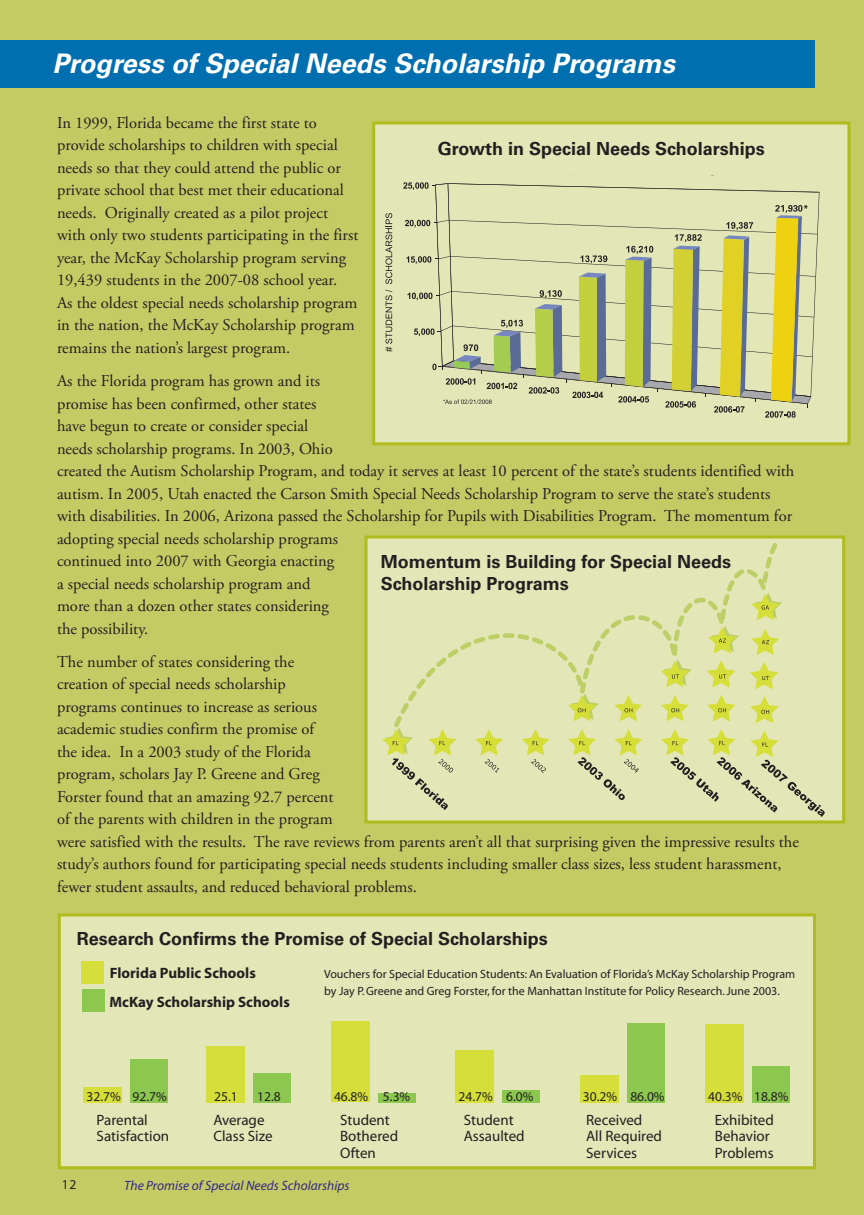
<style>
.page{position:relative;width:864px;height:1215px;background:#c5cb64}
.page>*{position:absolute;margin:0;border:0;box-sizing:border-box;transform-origin:0 0}
.t1{font:italic 700 27px "Univers";color:#fff}
.t2{font:700 21px "Univers";color:#231f20}
.t3{font:700 18px/22.5px "Univers";color:#231f20}
.t4{font:16.5px/22.5px "Adobe Garamond Pro";color:#231f20}
.t5{font:15px/16.5px "Myriad";color:#231f20}
.t6{font:700 15px/28.3px "Myriad";color:#231f20}
.t7{font:13.5px "Myriad";color:#231f20}
.t8{font:italic 13.5px "Myriad";color:#332986}
.t9{font:12px/16.5px "Myriad";color:#231f20}
</style>
<div class="page">
<div style="left:0;top:40px;width:814px;height:48px;background:#006faf"></div>
<div style="left:58px;top:914px;width:758px;height:255px;background:#e3e6b7;border:3px solid #b0bb1d"></div>
<div style="left:372px;top:122px;width:478px;height:323px;background:#e3e6b7;border:3px solid #b0bb1d"></div>
<svg style="left:385px;top:290px;width:7px;height:62px"></svg>
<svg style="left:385px;top:213px;width:7px;height:71px"></svg>
<svg style="left:403px;top:182px;width:416px;height:236px"></svg>
<div style="left:83px;top:1087px;width:39px;height:15px;background:#d6df39"></div>
<div style="left:206px;top:1046px;width:39px;height:56px;background:#d6df39"></div>
<div style="left:331px;top:1021px;width:39px;height:81px;background:#d6df39"></div>
<div style="left:455px;top:1050px;width:39px;height:52px;background:#d6df39"></div>
<div style="left:581px;top:1075px;width:38px;height:27px;background:#d6df39"></div>
<div style="left:706px;top:1024px;width:38px;height:78px;background:#d6df39"></div>
<div style="left:130px;top:1059px;width:38px;height:43px;background:#8cc750"></div>
<div style="left:253px;top:1073px;width:38px;height:29px;background:#8cc750"></div>
<div style="left:378px;top:1093px;width:38px;height:9px;background:#8cc750"></div>
<div style="left:502px;top:1090px;width:38px;height:12px;background:#8cc750"></div>
<div style="left:627px;top:1023px;width:38px;height:79px;background:#8cc750"></div>
<div style="left:752px;top:1066px;width:38px;height:36px;background:#8cc750"></div>
<div style="left:81px;top:961px;width:23px;height:22px;background:#d6df39"></div>
<div style="left:82px;top:989px;width:23px;height:23px;background:#8cc750"></div>
<div style="left:364px;top:536px;width:481px;height:287px;background:#e3e6b7;border:3px solid #b0bb1d"></div>
<svg style="left:390px;top:539px;width:394px;height:189px"></svg>
<svg style="left:382px;top:728px;width:74px;height:82px"></svg>
<svg style="left:475px;top:729px;width:28px;height:44px"></svg>
<svg style="left:522px;top:729px;width:27px;height:44px"></svg>
<svg style="left:568px;top:729px;width:74px;height:71px"></svg>
<svg style="left:568px;top:693px;width:31px;height:28px"></svg>
<svg style="left:615px;top:695px;width:27px;height:26px"></svg>
<svg style="left:661px;top:695px;width:28px;height:26px"></svg>
<svg style="left:707px;top:695px;width:28px;height:26px"></svg>
<svg style="left:661px;top:659px;width:31px;height:28px"></svg>
<svg style="left:707px;top:661px;width:28px;height:27px"></svg>
<svg style="left:708px;top:626px;width:31px;height:28px"></svg>
<svg style="left:751px;top:696px;width:27px;height:27px"></svg>
<svg style="left:750px;top:662px;width:28px;height:27px"></svg>
<svg style="left:751px;top:629px;width:28px;height:26px"></svg>
<svg style="left:751px;top:592px;width:31px;height:28px"></svg>
<svg style="left:661px;top:729px;width:164px;height:88px"></svg>
<h1 class="t1" style="left:52px;top:48px;width:624px">Progress of Special Needs Scholarship Programs</h1>
<p class="t4" style="left:57px;top:112px;width:303px">In 1999, Florida became the first state to provide scholarships to children with special needs so that they could attend the public or private school that best met their educational needs. Originally created as a pilot project with only two students participating in the first year, the McKay Scholarship program serving 19,439 students in the 2007-08 school year.<br>As the oldest special needs scholarship program in the nation, the McKay Scholarship program remains the nation’s largest program.</p>
<p class="t4" style="left:57px;top:370px;width:739px">As the Florida program has grown and its<br>promise has been confirmed, other states<br>have begun to create or consider special<br>needs scholarship programs. In 2003, Ohio<br>created the Autism Scholarship Program, and today it serves at least 10 percent of the state’s students identified with autism. In 2005, Utah enacted the Carson Smith Special Needs Scholarship Program to serve the state’s students with disabilities. In 2006, Arizona passed the Scholarship for Pupils with Disabilities Program. The momentum for adopting special needs scholarship programs<br>continued into 2007 with Georgia enacting<br>a special needs scholarship program and<br>more than a dozen other states considering<br>the possibility.</p>
<p class="t4" style="left:57px;top:651px;width:743px">The number of states considering the<br>creation of special needs scholarship<br>programs continues to increase as serious<br>academic studies confirm the promise of<br>the idea. In a 2003 study of the Florida<br>program, scholars Jay P. Greene and Greg<br>Forster found that an amazing 92.7 percent<br>of the parents with children in the program<br>were satisfied with the results. The rave reviews from parents aren’t all that surprising given the impressive results the study’s authors found for participating special needs students including smaller class sizes, less student harassment, fewer student assaults, and reduced behavioral problems.</p>
<p class="t3" style="left:438px;top:138px;width:328px">Growth in Special Needs Scholarships</p>
<p class="t3" style="left:381px;top:550px;width:352px">Momentum is Building for Special Needs<br>Scholarship Programs</p>
<p class="t2" style="left:85px;top:920px;width:620px">Research Confirms the Promise of Special Needs Scholarships</p>
<p class="t6" style="left:110px;top:959px;width:182px">Florida Public Schools<br>McKay Scholarship Schools</p>
<p class="t9" style="left:324px;top:966px;width:473px">Vouchers for Special Education Students: An Evaluation of Florida’s McKay Scholarship Program by Jay P. Greene and Greg Forster, for the Manhattan Institute for Policy Research. June 2003.</p>
<p class="t3" style="left:77px;top:927px;width:472px">Research Confirms the Promise of Special Scholarships</p>
<p class="t7" style="left:87px;top:1089px;width:82px">32.7% 92.7%</p>
<p class="t7" style="left:214px;top:1089px;width:25px">25.1</p>
<p class="t7" style="left:257px;top:1089px;width:25px">12.8</p>
<p class="t7" style="left:334px;top:1089px;width:78px">46.8% 5.3%</p>
<p class="t7" style="left:459px;top:1089px;width:76px">24.7% 6.0%</p>
<p class="t7" style="left:583px;top:1089px;width:83px">30.2% 86.0%</p>
<p class="t7" style="left:708px;top:1089px;width:82px">40.3% 18.8%</p>
<p class="t5" style="left:97px;top:1112px;width:74px">Parental<br>Satisfaction</p>
<p class="t5" style="left:213px;top:1112px;width:61px">Average<br>Class Size</p>
<p class="t5" style="left:340px;top:1112px;width:60px">Student<br>Bothered<br>Often</p>
<p class="t5" style="left:464px;top:1112px;width:62px">Student<br>Assaulted</p>
<p class="t5" style="left:586px;top:1112px;width:77px">Received<br>All Required<br>Services</p>
<p class="t5" style="left:715px;top:1112px;width:61px">Exhibited<br>Behavior<br>Problems</p>
<p class="t7" style="left:62px;top:1178px;width:16px">12</p>
<p class="t8" style="left:124px;top:1178px;width:227px">The Promise of Special Needs Scholarships</p>
</div>
